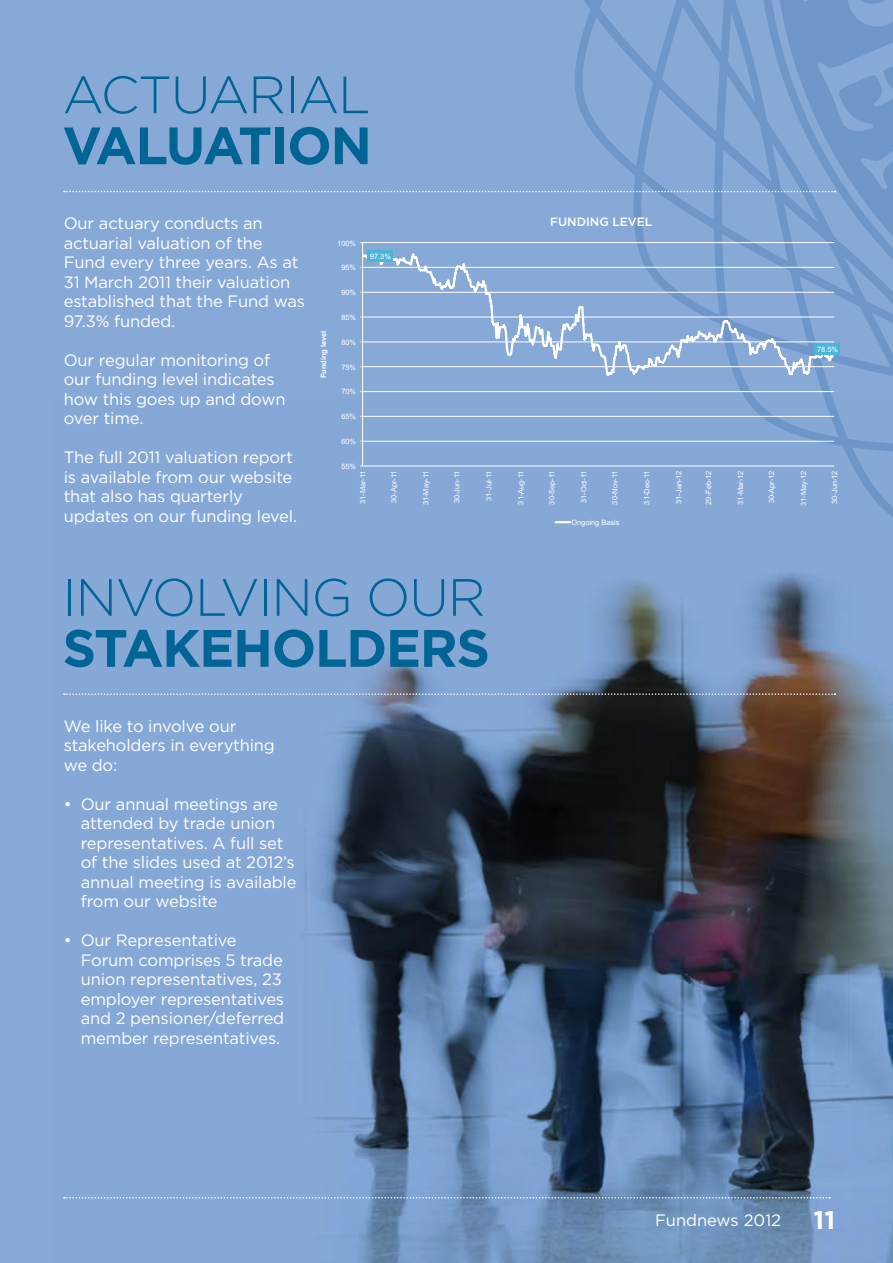
<style>
.page{position:relative;width:893px;height:1263px;background:#87a9d8}
.page>*{position:absolute;margin:0;border:0;box-sizing:border-box;transform-origin:0 0}
.t1{font:300 52.5px "Gotham";letter-spacing:-.025em;color:#006594}
.t2{font:700 52.5px "Gotham";letter-spacing:-.025em;color:#006594}
.t3{font:700 25.5px "Gotham";color:#fff}
.t4{font:16.5px/19.5px "Gotham";letter-spacing:-.01em;color:#fff}
.t5{font:500 12px "Gotham";color:#fff}
.t6{font:7.35px "Arial";color:#fff}
.t7{font:700 7.35px "Arial";color:#fff}
</style>
<div class="page">
<img style="left:63px;top:415px;width:830px;height:848px">
<svg style="left:554px;top:0;width:339px;height:571px"></svg>
<svg style="left:64px;top:191px;width:771px;height:1px"></svg>
<svg style="left:64px;top:693px;width:771px;height:2px"></svg>
<svg style="left:64px;top:1197px;width:766px;height:1px"></svg>
<hr style="left:363px;top:466px;width:471px;height:1px;background:#fff">
<hr style="left:363px;top:441px;width:471px;height:1px;background:#fff">
<hr style="left:363px;top:416px;width:471px;height:1px;background:#fff">
<hr style="left:363px;top:391px;width:471px;height:1px;background:#fff">
<hr style="left:363px;top:242px;width:471px;height:1px;background:#fff">
<svg style="left:363px;top:250px;width:472px;height:128px"></svg>
<hr style="left:362px;top:243px;width:1px;height:223px;background:#fff">
<div style="left:367px;top:251px;width:26px;height:11px;background:#4bb5d6"></div>
<div style="left:814px;top:344px;width:26px;height:11px;background:#4bb5d6"></div>
<svg style="left:556px;top:521px;width:14px;height:2px"></svg>
<h1 class="t1" style="left:63px;top:63px;width:301px">ACTUARIAL</h1>
<h1 class="t2" style="left:63px;top:114px;width:311px">VALUATION</h1>
<p class="t4" style="left:64px;top:214px;width:243px">Our actuary conducts an actuarial valuation of the<br>Fund every three years. As at<br>31 March 2011 their valuation established that the Fund was<br>97.3% funded.</p>
<p class="t4" style="left:64px;top:350px;width:223px">Our regular monitoring of our funding level indicates how this goes up and down over time.</p>
<p class="t4" style="left:64px;top:448px;width:235px">The full 2011 valuation report is available from our website that also has quarterly updates on our funding level.</p>
<p class="t7" style="left:319px;top:378px;width:49px;rotate:-90deg">Funding level</p>
<p class="t6" style="left:337px;top:238px;width:20px">100%</p>
<p class="t6" style="left:341px;top:263px;width:16px">95%</p>
<p class="t6" style="left:341px;top:288px;width:16px">90%</p>
<p class="t6" style="left:341px;top:313px;width:16px">85%</p>
<p class="t6" style="left:341px;top:337px;width:16px">80%</p>
<p class="t6" style="left:341px;top:362px;width:16px">75%</p>
<p class="t6" style="left:341px;top:387px;width:16px">70%</p>
<p class="t6" style="left:341px;top:412px;width:16px">65%</p>
<p class="t6" style="left:341px;top:437px;width:16px">60%</p>
<p class="t6" style="left:370px;top:252px;width:23px">97.3%</p>
<p class="t5" style="left:550px;top:214px;width:104px">FUNDING LEVEL</p>
<p class="t6" style="left:817px;top:345px;width:23px">78.5%</p>
<p class="t6" style="left:341px;top:462px;width:16px">55%</p>
<p class="t6" style="left:358px;top:504px;width:35px;rotate:-90deg">31-Mar-11</p>
<p class="t6" style="left:389px;top:503px;width:34px;rotate:-90deg">30-Apr-11</p>
<p class="t6" style="left:421px;top:505px;width:36px;rotate:-90deg">31-May-11</p>
<p class="t6" style="left:452px;top:503px;width:34px;rotate:-90deg">30-Jun-11</p>
<p class="t6" style="left:484px;top:501px;width:32px;rotate:-90deg">31-Jul-11</p>
<p class="t6" style="left:516px;top:504px;width:36px;rotate:-90deg">31-Aug-11</p>
<p class="t6" style="left:547px;top:504px;width:36px;rotate:-90deg">30-Sep-11</p>
<p class="t6" style="left:579px;top:503px;width:34px;rotate:-90deg">31-Oct-11</p>
<p class="t6" style="left:610px;top:504px;width:36px;rotate:-90deg">30-Nov-11</p>
<p class="t6" style="left:642px;top:504px;width:36px;rotate:-90deg">31-Dec-11</p>
<p class="t6" style="left:674px;top:504px;width:35px;rotate:-90deg">31-Jan-12</p>
<p class="t6" style="left:704px;top:505px;width:36px;rotate:-90deg">29-Feb-12</p>
<p class="t6" style="left:736px;top:505px;width:36px;rotate:-90deg">31-Mar-12</p>
<p class="t6" style="left:767px;top:503px;width:34px;rotate:-90deg">30-Apr-12</p>
<p class="t6" style="left:799px;top:506px;width:37px;rotate:-90deg">31-May-12</p>
<p class="t6" style="left:830px;top:504px;width:35px;rotate:-90deg">30-Jun-12</p>
<p class="t6" style="left:571px;top:518px;width:50px">Ongoing Basis</p>
<h1 class="t1" style="left:63px;top:565px;width:425px">INVOLVING OUR</h1>
<h1 class="t2" style="left:63px;top:616px;width:429px">STAKEHOLDERS</h1>
<p class="t4" style="left:64px;top:716px;width:213px">We like to involve our stakeholders in everything we do:</p>
<p class="t4" style="left:81px;top:794px;width:217px;text-indent:-17px">• Our annual meetings are attended by trade union representatives. A full set of the slides used at 2012’s annual meeting is available from our website</p>
<p class="t4" style="left:81px;top:931px;width:205px;text-indent:-17px">• Our Representative<br>Forum comprises 5 trade union representatives, 23 employer representatives and 2 pensioner/deferred member representatives.</p>
<p class="t4" style="left:655px;top:1210px;width:128px">Fundnews 2012</p>
<h2 class="t3" style="left:813px;top:1205px;width:23px">11</h2>
</div>
